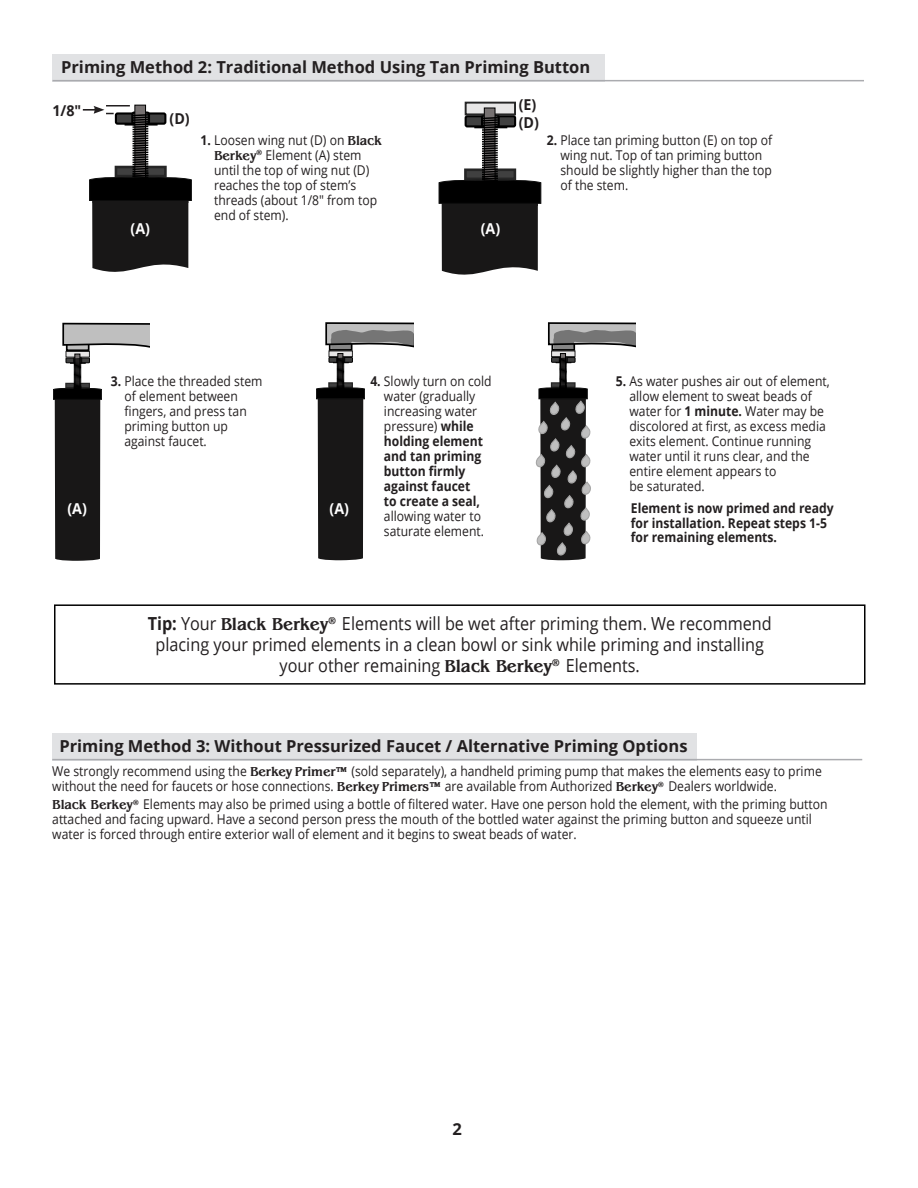
<style>
.page{position:relative;width:918px;height:1188px;background:#fff}
.page>*{position:absolute;margin:0;border:0;box-sizing:border-box;transform-origin:0 0}
.Body_copy{font:18px/21px "Open Sans";color:#231f20;text-align:center;scale:.9 1}
.Part_Names{font:700 17.1px "Open Sans";color:#fff;scale:.95 1}
.Part_Groupings_Section_Headings{font:700 16.5px "Open Sans";color:#231f20}
.Part_Names-2{font:700 15px "Open Sans";color:#231f20;scale:.95 1}
.Part_Names-3{font:700 15px "Open Sans";color:#fff;scale:.95 1}
.Body_copy-2{font:13.5px/15px "Open Sans";color:#231f20;scale:.9 1}
.Body_copy-3{font:700 13.5px/14.2px "Open Sans";color:#231f20;scale:.9 1}
.s1{font-weight:700}
.s2{font-family:"Benguiat";font-weight:700}
</style>
<div class="page">
<div style="left:551px;top:357px;width:11px;height:6px;border:1px solid #000"></div>
<div style="left:565px;top:357px;width:11px;height:6px;border:1px solid #000"></div>
<div style="left:559px;top:357px;width:9px;height:6px;border:1px solid #000"></div>
<svg style="left:551px;top:351px;width:24px;height:6px"></svg>
<svg style="left:560px;top:353px;width:6px;height:5px"></svg>
<svg style="left:548px;top:323px;width:88px;height:28px;background:#8f8f8f"></svg>
<svg style="left:536px;top:358px;width:55px;height:202px"></svg>
<svg style="left:66px;top:349px;width:24px;height:2px"></svg>
<svg style="left:62px;top:323px;width:88px;height:26px;background:#a9a9a9"></svg>
<div style="left:65px;top:357px;width:12px;height:6px;border:1px solid #000"></div>
<svg style="left:68px;top:353px;width:20px;height:3px"></svg>
<div style="left:66px;top:351px;width:24px;height:7px;border:1px solid #262626"></div>
<svg style="left:75px;top:354px;width:5px;height:4px"></svg>
<svg style="left:53px;top:358px;width:49px;height:203px;background:#3e3e3e"></svg>
<div style="left:328px;top:357px;width:12px;height:6px;border:1px solid #000"></div>
<div style="left:343px;top:357px;width:10px;height:6px;border:1px solid #000"></div>
<div style="left:336px;top:357px;width:9px;height:6px;border:1px solid #000"></div>
<svg style="left:329px;top:351px;width:24px;height:6px"></svg>
<svg style="left:338px;top:353px;width:5px;height:5px"></svg>
<svg style="left:316px;top:358px;width:49px;height:202px;background:#3e3d3d"></svg>
<svg style="left:325px;top:323px;width:88px;height:28px;background:#909090"></svg>
<svg style="left:465px;top:115px;width:24px;height:12px"></svg>
<svg style="left:495px;top:115px;width:21px;height:12px"></svg>
<div style="left:466px;top:103px;width:49px;height:11px;background:#e7e6e6"></div>
<div style="left:465px;top:102px;width:51px;height:13px;border:2px solid #262626"></div>
<div style="left:484px;top:108px;width:11px;height:74px;background:#767171"></div>
<div style="left:484px;top:108px;width:11px;height:74px;border:1px solid #000"></div>
<svg style="left:439px;top:116px;width:102px;height:159px"></svg>
<svg style="left:83px;top:104px;width:109px;height:168px"></svg>
<div style="left:52px;top:733px;width:645px;height:27px;background:#e1e2e4"></div>
<hr style="left:52px;top:759px;width:810px;height:1px;background:#aaabaf">
<div style="left:52px;top:54px;width:553px;height:27px;background:#e1e2e4"></div>
<hr style="left:52px;top:80px;width:812px;height:1px;background:#aaabaf">
<div style="left:54px;top:604px;width:812px;height:81px;border:2px solid #000"></div>
<p class="Part_Groupings_Section_Headings" style="left:61px;top:56px;width:531px">Priming Method 2: Traditional Method Using Tan Priming Button</p>
<p class="Part_Names-2" style="left:52px;top:100px;width:32px">1/8"</p>
<p class="Part_Names-3" style="left:131px;top:218px;width:22px">(A)</p>
<p class="Part_Names-2" style="left:519px;top:94px;width:20px">(E)</p>
<p class="Part_Names-2" style="left:170px;top:108px;width:23px">(D)</p>
<p class="Part_Names-2" style="left:519px;top:112px;width:23px">(D)</p>
<p class="Body_copy-2" style="left:214px;top:132px;width:188px;text-indent:-14px"><span class="s1">1.</span> Loosen wing nut (D) on <span class="s2">Black<br>Berkey</span><sup>®</sup> Element (A) stem until the top of wing nut (D) reaches the top of stem’s threads (about 1/8" from top end of stem).</p>
<p class="Body_copy-2" style="left:560px;top:132px;width:237px;text-indent:-14px"><span class="s1">2.</span> Place tan priming button (E) on top of wing nut. Top of tan priming button should be slightly higher than the top of the stem.</p>
<p class="Part_Names" style="left:480px;top:212px;width:24px">(K)</p>
<p class="Part_Names-3" style="left:481px;top:218px;width:22px">(A)</p>
<p class="Body_copy-2" style="left:124px;top:373px;width:155px;text-indent:-14px"><span class="s1">3.</span> Place the threaded stem of element between fingers, and press tan priming button up against faucet.</p>
<p class="Body_copy-2" style="left:384px;top:373px;width:121px;text-indent:-14px"><span class="s1">4.</span> Slowly turn on cold water (gradually increasing water pressure) <span class="s1">while holding element and tan priming button firmly against faucet<br>to create a seal, </span>allowing water to saturate element.</p>
<p class="Body_copy-2" style="left:629px;top:373px;width:224px;text-indent:-14px"><span class="s1">5.</span> As water pushes air out of element, allow element to sweat beads of water for <span class="s1">1 minute.</span> Water may be discolored at first, as excess media exits element. Continue running water until it runs clear, and the entire element appears to<br>be saturated.</p>
<p class="Body_copy-3" style="left:631px;top:501px;width:227px">Element is now primed and ready for installation. Repeat steps 1-5 for remaining elements.</p>
<p class="Part_Names-3" style="left:67px;top:498px;width:22px">(A)</p>
<p class="Part_Names-3" style="left:330px;top:498px;width:22px">(A)</p>
<p class="Body_copy" style="left:148px;top:613px;width:695px"><span class="s1">Tip:</span> Your <span class="s2">Black Berkey</span><sup>®</sup> Elements will be wet after priming them. We recommend placing your primed elements in a clean bowl or sink while priming and installing your other remaining <span class="s2">Black Berkey</span><sup>®</sup> Elements.</p>
<p class="Part_Groupings_Section_Headings" style="left:59px;top:735px;width:630px">Priming Method 3: Without Pressurized Faucet / Alternative Priming Options</p>
<p class="Body_copy-2" style="left:52px;top:764px;width:857px">We strongly recommend using the <span class="s2">Berkey Primer™</span> (sold separately), a handheld priming pump that makes the elements easy to prime without the need for faucets or hose connections. <span class="s2">Berkey Primers™</span> are available from Authorized <span class="s2">Berkey</span><sup>®</sup> Dealers worldwide.</p>
<p class="Body_copy-2" style="left:52px;top:797px;width:863px"><span class="s2">Black Berkey</span><sup>®</sup> Elements may also be primed using a bottle of filtered water. Have one person hold the element, with the priming button attached and facing upward. Have a second person press the mouth of the bottled water against the priming button and squeeze until water is forced through entire exterior wall of element and it begins to sweat beads of water.</p>
<p class="Part_Groupings_Section_Headings" style="left:453px;top:1117px;width:11px">2</p>
</div>
